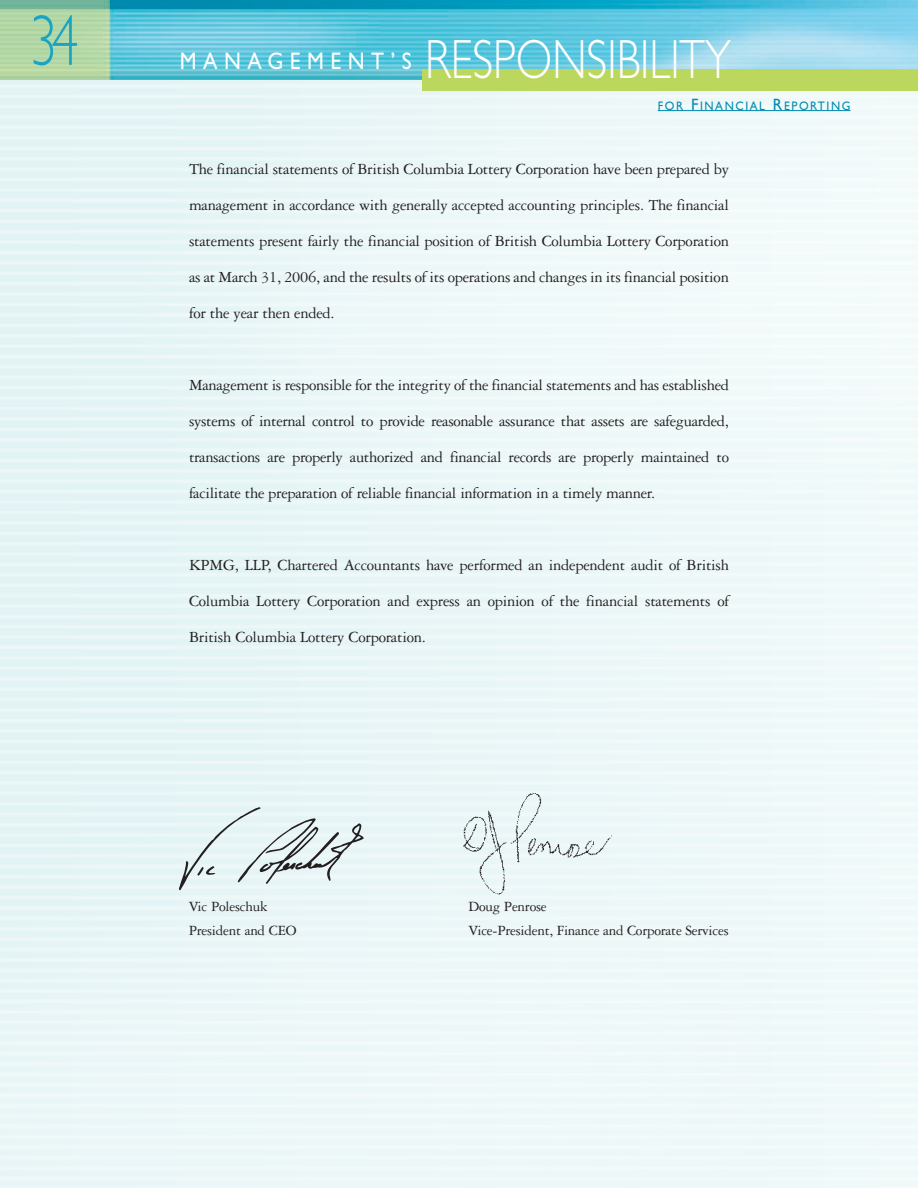
<style>
.page{position:relative;width:918px;height:1188px;background:#fff}
.page>*{position:absolute;margin:0;border:0;box-sizing:border-box;transform-origin:0 0}
.t1{font:300 72px "Gill Sans";color:#19a4c4;scale:.75 1}
.t2{font:300 55.5px "Gill Sans";color:#fff;scale:.8 1}
.t3{font:24px "Gill Sans";letter-spacing:.3em;color:#fff;scale:.9 1}
.t4{font:16.5px/36px "Garamond Three";letter-spacing:-.015em;color:#231f20;text-align:justify}
.t5{font:15px "Garamond Three";letter-spacing:-.015em;color:#231f20}
.t6{font:12.3px "Gill Sans";letter-spacing:.135em;color:#008bb0;scale:.95 1}
.s1{font-size:16.5px}
</style>
<div class="page">
<img style="left:0;top:80px;width:918px;height:1108px">
<img style="left:0;top:0;width:918px;height:80px">
<div style="left:423px;top:69px;width:495px;height:22px;background:#bbd75e"></div>
<hr style="left:658px;top:110px;width:192px;height:1px;background:#008bb0">
<div style="left:445px;top:778px;width:176px;height:122px;background:#ebf7f7"></div>
<svg style="left:179px;top:807px;width:185px;height:83px"></svg>
<h1 class="t1" style="left:30px;top:-2px;width:66px">34</h1>
<h3 class="t3" style="left:180px;top:46px;width:259px">MANAGEMENT’S</h3>
<h2 class="t2" style="left:425px;top:26px;width:384px">RESPONSIBILITY</h2>
<p class="t6" style="left:658px;top:99px;width:204px">FOR <span class="s1">F</span>INANCIAL <span class="s1">R</span>EPORTING</p>
<p class="t4" style="left:189px;top:153px;width:542px">The financial statements of British Columbia Lottery Corporation have been prepared by management in accordance with generally accepted accounting principles. The financial statements present fairly the financial position of British Columbia Lottery Corporation as at March 31, 2006, and the results of its operations and changes in its financial position for the year then ended.</p>
<p class="t4" style="left:189px;top:369px;width:542px">Management is responsible for the integrity of the financial statements and has established systems of internal control to provide reasonable assurance that assets are safeguarded, transactions are properly authorized and financial records are properly maintained to facilitate the preparation of reliable financial information in a timely manner.</p>
<p class="t4" style="left:189px;top:549px;width:542px">KPMG, LLP, Chartered Accountants have performed an independent audit of British Columbia Lottery Corporation and express an opinion of the financial statements of British Columbia Lottery Corporation.</p>
<p class="t5" style="left:189px;top:901px;width:80px">Vic Poleschuk</p>
<p class="t5" style="left:468px;top:901px;width:80px">Doug Penrose</p>
<p class="t5" style="left:189px;top:925px;width:109px">President and CEO</p>
<p class="t5" style="left:468px;top:925px;width:262px">Vice-President, Finance and Corporate Services</p>
</div>
